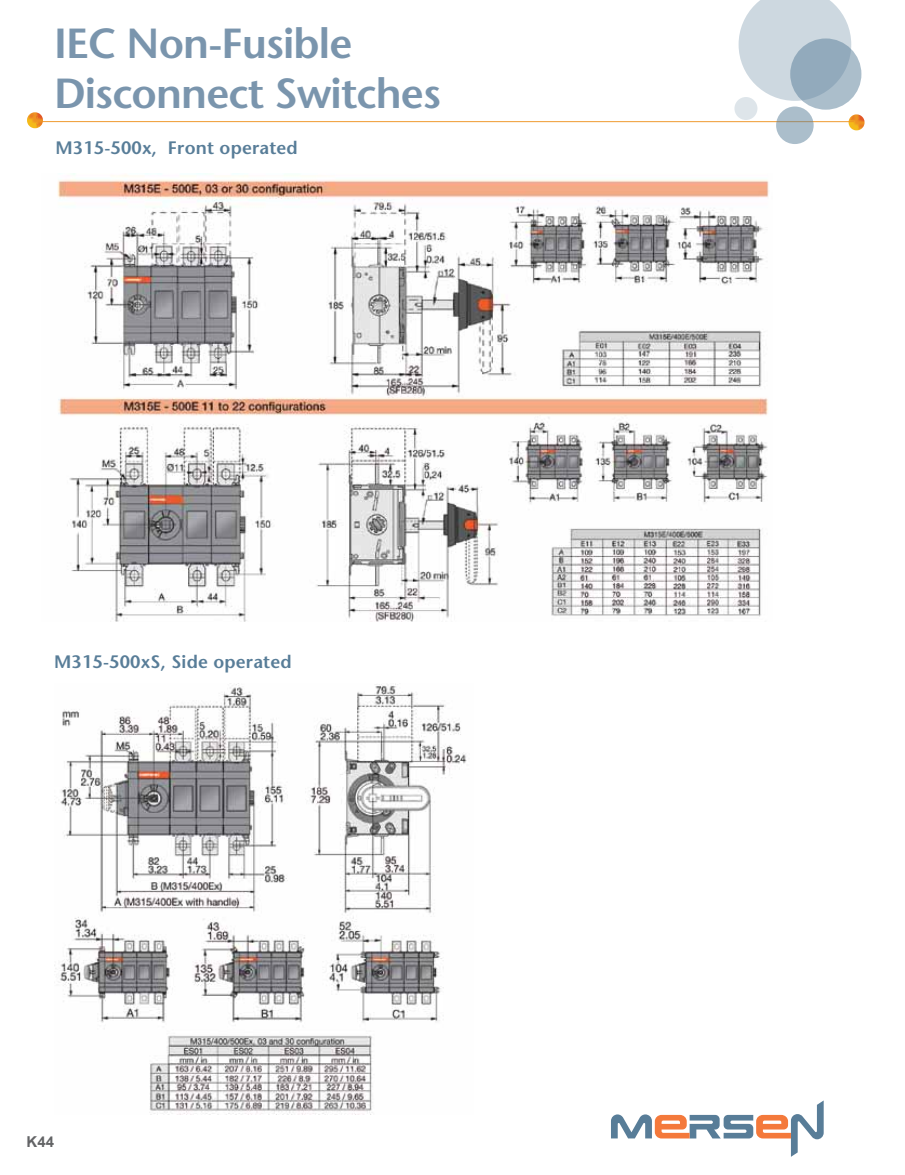
<style>
.page{position:relative;width:905px;height:1175px;background:#fff}
.page>*{position:absolute;margin:0;border:0;box-sizing:border-box;transform-origin:0 0}
.t1{font:600 42px/50.4px "Stone Sans Std";letter-spacing:-.02em;color:#7a95ad}
.t2{font:600 18px "Stone Sans Std";letter-spacing:.01em;color:#587d98}
.t3{font:700 15px "Arial";color:#636466}
</style>
<div class="page">
<svg style="left:848px;top:114px;width:16px;height:16px"></svg>
<hr style="left:35px;top:121px;width:818px;height:1px;background:#ee9321">
<svg style="left:27px;top:112px;width:16px;height:16px"></svg>
<svg style="left:738px;top:0;width:113px;height:101px"></svg>
<svg style="left:790px;top:38px;width:71px;height:72px;background:#9bb1c1"></svg>
<svg style="left:776px;top:106px;width:37px;height:38px"></svg>
<div style="left:734px;top:97px;width:23px;height:23px;background:#dee5ea;border-radius:50%"></div>
<svg style="left:611px;top:1101px;width:212px;height:55px"></svg>
<img style="left:57px;top:174px;width:712px;height:447px">
<img style="left:54px;top:683px;width:413px;height:431px">
<h1 class="t1" style="left:54px;top:18px;width:388px">IEC Non-Fusible<br>Disconnect Switches</h1>
<p class="t2" style="left:55px;top:137px;width:244px">M315-500x, Front operated</p>
<p class="t2" style="left:54px;top:651px;width:239px">M315-500xS, Side operated</p>
<p class="t3" style="left:26px;top:1132px;width:29px">K44</p>
</div>
